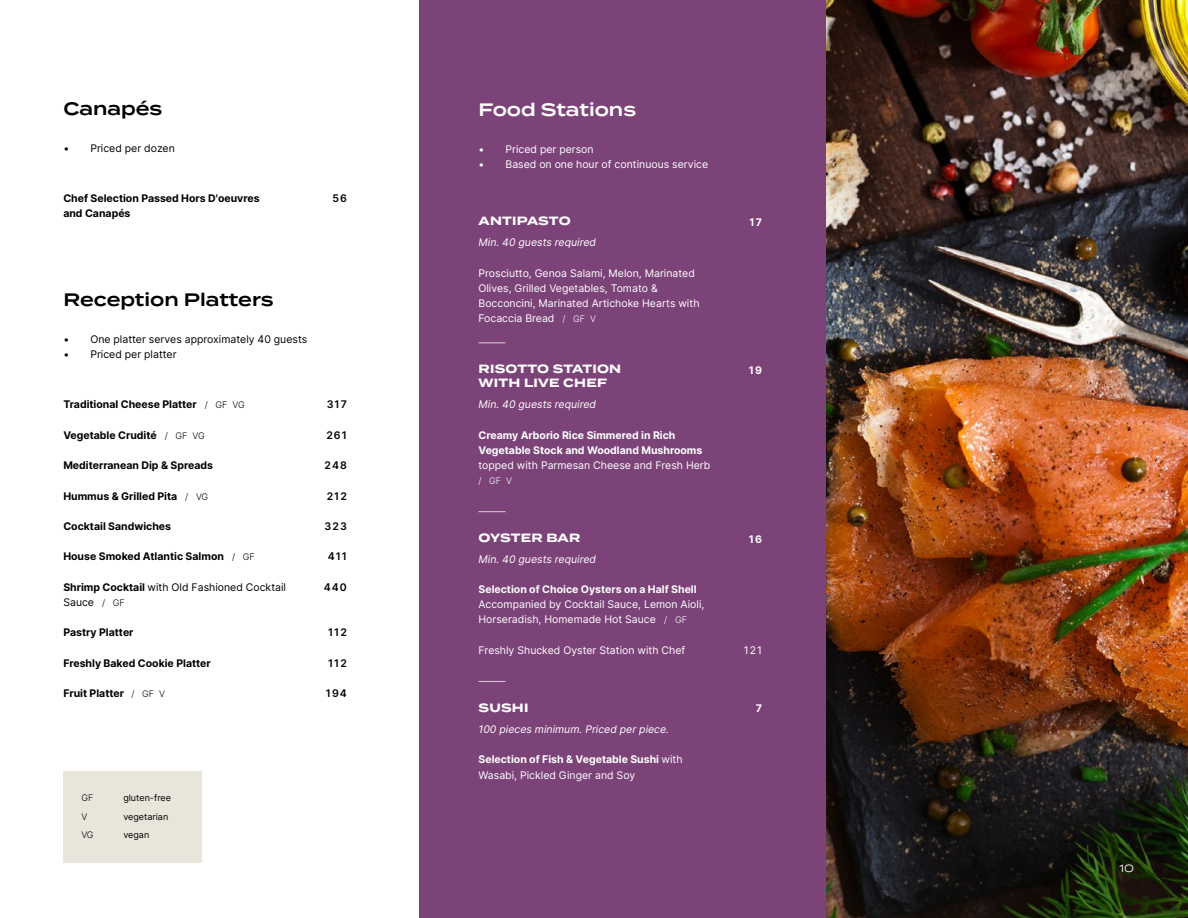
<style>
.page{position:relative;width:1188px;height:918px;background:#fff}
.page>*{position:absolute;margin:0;border:0;box-sizing:border-box;transform-origin:0 0}
.t1{font:600 18px "Termina";color:#000}
.t2{font:600 18px "Termina";color:#fff}
.t3{font:700 12px/14.4px "Termina";letter-spacing:.02em;color:#fff}
.t4{font:700 12px "Termina";color:#fff}
.t5{font:10.5px/15px "Inter";color:#fff}
.t6{font:700 10.5px/15px "Inter";color:#000101}
.t7{font:700 10.5px/15px "Inter";color:#fff}
.t8{font:10.5px/15px "Inter";color:#000101}
.t9{font:italic 10.5px "Inter";color:#fff}
.t10{font:600 10.5px "Inter";letter-spacing:.1em;color:#000101}
.t11{font:600 10.5px "Inter";letter-spacing:.1em;color:#000}
.t12{font:10.5px "Termina";color:#fff}
.t13{font:9px "Inter";color:#000}
.t14{font:300 9px "Inter";color:#000}
.t15{font:300 9px "Inter";color:#fff}
.s1{font-weight:300;font-size:9px}
.s2{font-weight:700}
.s3{font-weight:400}
</style>
<div class="page">
<div style="left:420px;top:0;width:444px;height:918px;background:#7c4379"></div>
<svg style="left:479px;top:342px;width:27px;height:1px"></svg>
<svg style="left:479px;top:511px;width:27px;height:1px"></svg>
<svg style="left:479px;top:681px;width:27px;height:1px"></svg>
<img style="left:826px;top:0;width:362px;height:918px">
<div style="left:63px;top:771px;width:139px;height:92px;background:#e8e6db"></div>
<h1 class="t1" style="left:63px;top:95px;width:101px">Canapés</h1>
<p class="t8" style="left:63px;top:140px;width:113px">• Priced per dozen</p>
<p class="t6" style="left:63px;top:191px;width:198px">Chef Selection Passed Hors D'oeuvres and Canapés</p>
<p class="t10" style="left:332px;top:191px;width:16px">56</p>
<h1 class="t1" style="left:63px;top:286px;width:212px">Reception Platters</h1>
<p class="t8" style="left:63px;top:331px;width:245px">• One platter serves approximately 40 guests</p>
<p class="t8" style="left:63px;top:346px;width:115px">• Priced per platter</p>
<p class="t6" style="left:63px;top:397px;width:183px">Traditional Cheese Platter <span class="s1">/ GF VG</span></p>
<p class="t10" style="left:327px;top:397px;width:22px">317</p>
<p class="t6" style="left:63px;top:427px;width:143px">Vegetable Crudité <span class="s1">/ GF VG</span></p>
<p class="t10" style="left:326px;top:427px;width:22px">261</p>
<p class="t6" style="left:63px;top:458px;width:151px">Mediterranean Dip &amp; Spreads</p>
<p class="t11" style="left:325px;top:458px;width:24px">248</p>
<p class="t6" style="left:63px;top:488px;width:146px">Hummus &amp; Grilled Pita <span class="s1">/ VG</span></p>
<p class="t10" style="left:327px;top:488px;width:22px">212</p>
<p class="t6" style="left:63px;top:518px;width:109px">Cocktail Sandwiches</p>
<p class="t10" style="left:325px;top:519px;width:24px">323</p>
<p class="t6" style="left:63px;top:549px;width:193px">House Smoked Atlantic Salmon <span class="s1">/ GF</span></p>
<p class="t11" style="left:328px;top:549px;width:21px">411</p>
<p class="t8" style="left:63px;top:579px;width:224px"><span class="s2">Shrimp Cocktail</span> with Old Fashioned Cocktail<br>Sauce <span class="s1">/ GF</span></p>
<p class="t10" style="left:324px;top:579px;width:25px">440</p>
<p class="t6" style="left:63px;top:625px;width:72px">Pastry Platter</p>
<p class="t10" style="left:328px;top:625px;width:20px">112</p>
<p class="t6" style="left:63px;top:655px;width:149px">Freshly Baked Cookie Platter</p>
<p class="t11" style="left:328px;top:655px;width:20px">112</p>
<p class="t6" style="left:63px;top:686px;width:103px">Fruit Platter <span class="s1">/ GF V</span></p>
<p class="t10" style="left:326px;top:686px;width:22px">194</p>
<p class="t14" style="left:81px;top:791px;width:14px">GF</p>
<p class="t13" style="left:123px;top:791px;width:49px">gluten-free</p>
<p class="t14" style="left:81px;top:810px;width:7px">V</p>
<p class="t13" style="left:123px;top:810px;width:46px">vegetarian</p>
<p class="t14" style="left:81px;top:828px;width:14px">VG</p>
<p class="t13" style="left:123px;top:828px;width:27px">vegan</p>
<h1 class="t2" style="left:479px;top:96px;width:159px">Food Stations</h1>
<p class="t5" style="left:479px;top:141px;width:117px">• Priced per person</p>
<p class="t5" style="left:479px;top:156px;width:231px">• Based on one hour of continuous service</p>
<p class="t3" style="left:479px;top:214px;width:94px">ANTIPASTO</p>
<p class="t9" style="left:479px;top:235px;width:119px">Min. 40 guests required</p>
<p class="t5" style="left:479px;top:265px;width:223px">Prosciutto, Genoa Salami, Melon, Marinated Olives, Grilled Vegetables, Tomato &amp; Bocconcini, Marinated Artichoke Hearts with Focaccia Bread <span class="s1">/ GF V</span></p>
<p class="t3" style="left:479px;top:362px;width:144px">RISOTTO STATION<br>WITH LIVE CHEF</p>
<p class="t9" style="left:479px;top:397px;width:119px">Min. 40 guests required</p>
<p class="t7" style="left:479px;top:427px;width:225px">Creamy Arborio Rice Simmered in Rich<br>Vegetable Stock and Woodland Mushrooms</p>
<p class="t5" style="left:479px;top:457px;width:233px">topped with Parmesan Cheese and Fresh Herb</p>
<p class="t15" style="left:479px;top:474px;width:35px">/ GF V</p>
<p class="t4" style="left:479px;top:529px;width:103px">OYSTER BAR</p>
<p class="t9" style="left:479px;top:551px;width:119px">Min. 40 guests required</p>
<p class="t7" style="left:750px;top:215px;width:14px">17</p>
<p class="t7" style="left:749px;top:362px;width:15px">19</p>
<p class="t7" style="left:749px;top:531px;width:15px">16</p>
<p class="t7" style="left:479px;top:582px;width:220px">Selection of Choice Oysters on a Half Shell</p>
<p class="t5" style="left:479px;top:597px;width:227px">Accompanied by Cocktail Sauce, Lemon Aioli,<br>Horseradish, Homemade Hot Sauce <span class="s1">/ GF</span></p>
<p class="t5" style="left:479px;top:642px;width:208px">Freshly Shucked Oyster Station with Chef</p>
<p class="t5" style="left:744px;top:642px;width:20px">121</p>
<p class="t3" style="left:479px;top:700px;width:51px">SUSHI</p>
<p class="t9" style="left:479px;top:721px;width:192px">100 pieces minimum. Priced per piece.</p>
<p class="t7" style="left:479px;top:751px;width:206px;line-height:16.5px">Selection of Fish &amp; Vegetable Sushi <span class="s3">with<br>Wasabi, Pickled Ginger and Soy</span></p>
<p class="t7" style="left:756px;top:701px;width:8px">7</p>
<p class="t12" style="left:1122px;top:855px;width:16px">10</p>
<p class="t12" style="left:1119px;top:861px;width:16px">10</p>
</div>
